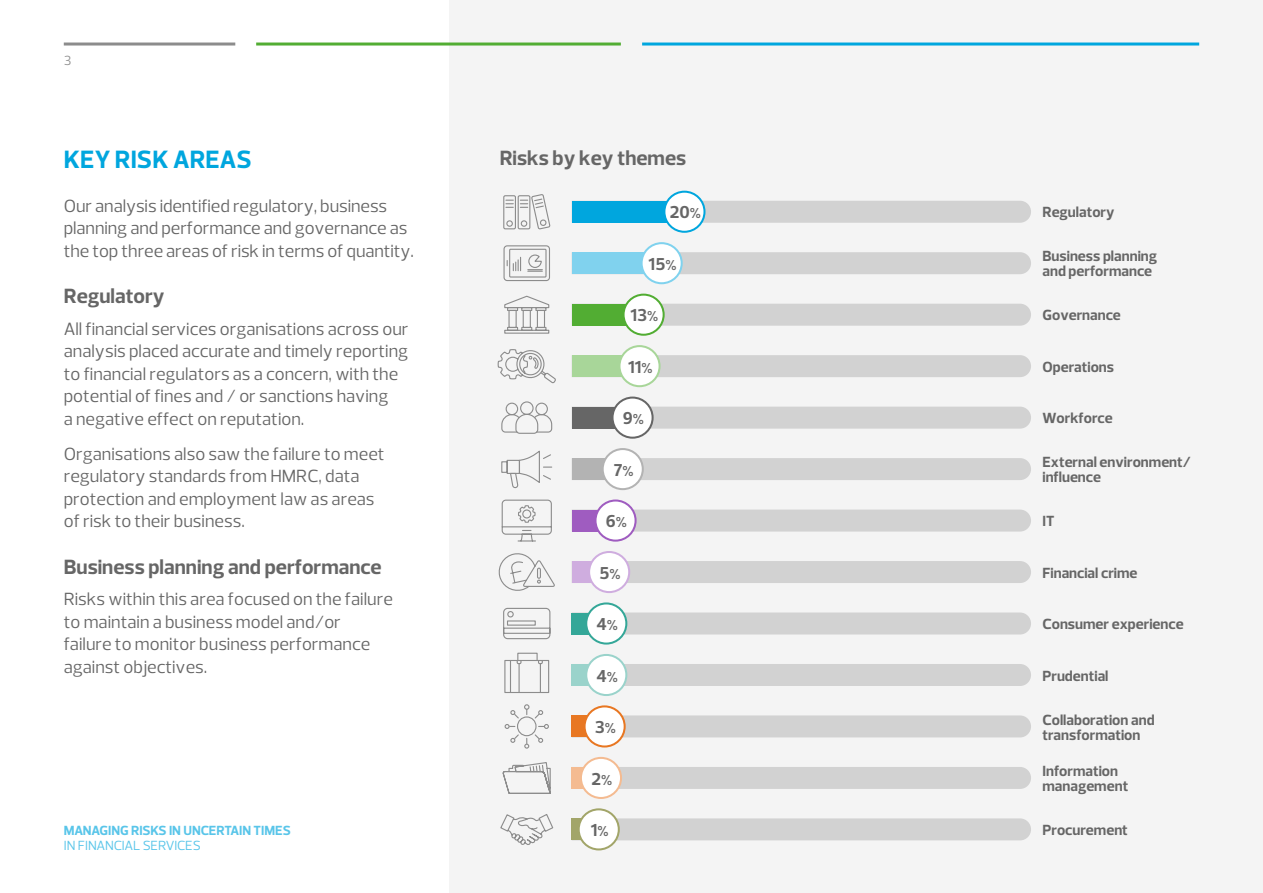
<style>
.page{position:relative;width:1263px;height:893px;background:#fff}
.page>*{position:absolute;margin:0;border:0;box-sizing:border-box;transform-origin:0 0}
.t1{font:700 25.5px "Prelo";letter-spacing:.005em;color:#00a6de}
.t2{font:700 21px "Prelo";color:#666}
.t3{font:18px/22.5px "Prelo";color:#666}
.t4{font:700 17.55px "Prelo";color:#666}
.t5{font:700 15px/15px "Prelo";color:#666}
.t6{font:700 13.5px "Prelo";letter-spacing:-.01em;color:#59c5e9}
.t7{font:13.5px "Prelo";letter-spacing:-.015em;color:#59c5e9}
.t8{font:13.5px "Prelo";color:#8c8c8c}
.s1{font-size:14.7px}
</style>
<div class="page">
<div style="left:449px;top:0;width:814px;height:893px;background:#f4f4f4"></div>
<div style="left:701px;top:201px;width:330px;height:22px;background:#d2d2d2"></div>
<div style="left:572px;top:201px;width:118px;height:22px;background:#00a6de"></div>
<div style="left:664px;top:192px;width:40px;height:40px;background:#fff;border-radius:50%"></div>
<div style="left:663px;top:191px;width:42px;height:42px;border:2px solid #00a6de;border-radius:50%"></div>
<div style="left:640px;top:458px;width:391px;height:22px;background:#d2d2d2"></div>
<div style="left:572px;top:458px;width:42px;height:22px;background:#b3b3b3"></div>
<div style="left:603px;top:449px;width:40px;height:40px;background:#fff;border-radius:50%"></div>
<div style="left:602px;top:448px;width:42px;height:42px;border:2px solid #b3b3b3;border-radius:50%"></div>
<div style="left:679px;top:252px;width:352px;height:22px;background:#d2d2d2"></div>
<div style="left:572px;top:252px;width:93px;height:22px;background:#80d2ee"></div>
<div style="left:642px;top:243px;width:40px;height:40px;background:#fff;border-radius:50%"></div>
<div style="left:641px;top:242px;width:42px;height:42px;border:2px solid #80d2ee;border-radius:50%"></div>
<div style="left:633px;top:510px;width:398px;height:22px;background:#d2d2d2"></div>
<div style="left:572px;top:510px;width:42px;height:22px;background:#9f5cc0"></div>
<div style="left:595px;top:500px;width:41px;height:41px;background:#fff;border-radius:50%"></div>
<div style="left:594px;top:499px;width:43px;height:43px;border:2px solid #9f5cc0;border-radius:50%"></div>
<div style="left:661px;top:304px;width:370px;height:22px;background:#d2d2d2"></div>
<div style="left:572px;top:304px;width:72px;height:22px;background:#52ad33"></div>
<div style="left:623px;top:295px;width:41px;height:40px;background:#fff;border-radius:50%"></div>
<div style="left:622px;top:294px;width:43px;height:42px;border:2px solid #52ad33;border-radius:50%"></div>
<div style="left:626px;top:561px;width:405px;height:22px;background:#d2d2d2"></div>
<div style="left:572px;top:561px;width:39px;height:22px;background:#cfaddf"></div>
<div style="left:589px;top:552px;width:40px;height:40px;background:#fff;border-radius:50%"></div>
<div style="left:588px;top:551px;width:42px;height:42px;border:2px solid #cfaddf;border-radius:50%"></div>
<div style="left:622px;top:715px;width:409px;height:22px;background:#d2d2d2"></div>
<div style="left:572px;top:715px;width:29px;height:22px;background:#e87722"></div>
<div style="left:584px;top:706px;width:41px;height:40px;background:#fff;border-radius:50%"></div>
<div style="left:583px;top:705px;width:43px;height:42px;border:2px solid #e87722;border-radius:50%"></div>
<div style="left:656px;top:355px;width:375px;height:22px;background:#d2d2d2"></div>
<div style="left:572px;top:355px;width:72px;height:22px;background:#a8d699"></div>
<div style="left:619px;top:346px;width:40px;height:40px;background:#fff;border-radius:50%"></div>
<div style="left:618px;top:345px;width:43px;height:42px;border:2px solid #a8d699;border-radius:50%"></div>
<svg style="left:497px;top:349px;width:59px;height:35px"></svg>
<div style="left:623px;top:612px;width:408px;height:22px;background:#d2d2d2"></div>
<div style="left:572px;top:612px;width:29px;height:22px;background:#34a798"></div>
<div style="left:586px;top:603px;width:40px;height:41px;background:#fff;border-radius:50%"></div>
<div style="left:585px;top:602px;width:42px;height:43px;border:2px solid #34a798;border-radius:50%"></div>
<div style="left:618px;top:767px;width:413px;height:22px;background:#d2d2d2"></div>
<div style="left:572px;top:767px;width:29px;height:22px;background:#f4bb91"></div>
<div style="left:581px;top:758px;width:40px;height:40px;background:#fff;border-radius:50%"></div>
<div style="left:580px;top:757px;width:42px;height:42px;border:2px solid #f4bb91;border-radius:50%"></div>
<div style="left:650px;top:407px;width:381px;height:22px;background:#d2d2d2"></div>
<div style="left:572px;top:407px;width:69px;height:22px;background:#666"></div>
<div style="left:612px;top:398px;width:41px;height:40px;background:#fff;border-radius:50%"></div>
<div style="left:611px;top:397px;width:43px;height:42px;border:2px solid #666;border-radius:50%"></div>
<div style="left:623px;top:664px;width:408px;height:22px;background:#d2d2d2"></div>
<div style="left:572px;top:664px;width:29px;height:22px;background:#9ad3cb"></div>
<div style="left:586px;top:655px;width:40px;height:40px;background:#fff;border-radius:50%"></div>
<div style="left:585px;top:654px;width:42px;height:42px;border:2px solid #9ad3cb;border-radius:50%"></div>
<div style="left:616px;top:818px;width:415px;height:22px;background:#d2d2d2"></div>
<div style="left:572px;top:818px;width:29px;height:22px;background:#a2a569"></div>
<div style="left:579px;top:809px;width:40px;height:40px;background:#fff;border-radius:50%"></div>
<div style="left:578px;top:808px;width:42px;height:42px;border:2px solid #a2a569;border-radius:50%"></div>
<svg style="left:503px;top:194px;width:48px;height:36px"></svg>
<svg style="left:501px;top:401px;width:52px;height:33px"></svg>
<svg style="left:501px;top:499px;width:51px;height:43px"></svg>
<svg style="left:503px;top:245px;width:47px;height:37px"></svg>
<svg style="left:504px;top:295px;width:46px;height:39px"></svg>
<svg style="left:501px;top:451px;width:51px;height:38px"></svg>
<svg style="left:498px;top:553px;width:57px;height:38px"></svg>
<svg style="left:503px;top:607px;width:48px;height:33px"></svg>
<svg style="left:504px;top:652px;width:46px;height:41px"></svg>
<svg style="left:505px;top:704px;width:44px;height:45px"></svg>
<svg style="left:503px;top:762px;width:48px;height:32px"></svg>
<svg style="left:500px;top:814px;width:54px;height:31px"></svg>
<hr style="left:64px;top:43px;width:171px;height:3px;background:#8c8c8c">
<hr style="left:256px;top:43px;width:365px;height:3px;background:#52ad33">
<hr style="left:642px;top:43px;width:557px;height:3px;background:#00a6de">
<p class="t8" style="left:64px;top:53px;width:9px">3</p>
<h1 class="t1" style="left:64px;top:144px;width:189px">KEY RISK AREAS</h1>
<p class="t3" style="left:64px;top:195px;width:352px">Our analysis identified regulatory, business planning and performance and governance as the top three areas of risk in terms of quantity.</p>
<p class="t2" style="left:64px;top:284px;width:102px">Regulatory</p>
<p class="t3" style="left:64px;top:317px;width:346px">All financial services organisations across our analysis placed accurate and timely reporting to financial regulators as a concern, with the potential of fines and / or sanctions having<br>a negative effect on reputation.</p>
<p class="t3" style="left:64px;top:443px;width:322px">Organisations also saw the failure to meet regulatory standards from HMRC, data protection and employment law as areas of risk to their business.</p>
<p class="t2" style="left:64px;top:554px;width:319px">Business planning and performance</p>
<p class="t3" style="left:64px;top:588px;width:331px">Risks within this area focused on the failure to maintain a business model and/or failure to monitor business performance against objectives.</p>
<p class="t6" style="left:64px;top:823px;width:229px">MANAGING RISKS IN UNCERTAIN TIMES</p>
<p class="t7" style="left:64px;top:838px;width:139px">IN FINANCIAL SERVICES</p>
<p class="t2" style="left:500px;top:145px;width:188px">Risks by key themes</p>
<p class="t4" style="left:670px;top:202px;width:33px">20<span class="s1">%</span></p>
<p class="t4" style="left:649px;top:253px;width:29px">15<span class="s1">%</span></p>
<p class="t4" style="left:631px;top:305px;width:29px">13<span class="s1">%</span></p>
<p class="t4" style="left:628px;top:356px;width:26px">11<span class="s1">%</span></p>
<p class="t4" style="left:623px;top:408px;width:23px">9<span class="s1">%</span></p>
<p class="t4" style="left:614px;top:459px;width:21px">7<span class="s1">%</span></p>
<p class="t4" style="left:606px;top:510px;width:23px">6<span class="s1">%</span></p>
<p class="t4" style="left:599px;top:562px;width:23px">5<span class="s1">%</span></p>
<p class="t4" style="left:596px;top:613px;width:23px">4<span class="s1">%</span></p>
<p class="t4" style="left:596px;top:665px;width:23px">4<span class="s1">%</span></p>
<p class="t4" style="left:595px;top:716px;width:23px">3<span class="s1">%</span></p>
<p class="t4" style="left:591px;top:768px;width:22px">2<span class="s1">%</span></p>
<p class="t4" style="left:591px;top:819px;width:19px">1<span class="s1">%</span></p>
<p class="t5" style="left:1042px;top:205px;width:74px">Regulatory</p>
<p class="t5" style="left:1042px;top:249px;width:116px">Business planning and performance</p>
<p class="t5" style="left:1042px;top:308px;width:80px">Governance</p>
<p class="t5" style="left:1042px;top:359px;width:73px">Operations</p>
<p class="t5" style="left:1042px;top:411px;width:72px">Workforce</p>
<p class="t5" style="left:1042px;top:455px;width:150px">External environment/ influence</p>
<p class="t5" style="left:1042px;top:514px;width:14px">IT</p>
<p class="t5" style="left:1042px;top:565px;width:97px">Financial crime</p>
<p class="t5" style="left:1042px;top:617px;width:143px">Consumer experience</p>
<p class="t5" style="left:1042px;top:668px;width:67px">Prudential</p>
<p class="t5" style="left:1042px;top:712px;width:114px">Collaboration and transformation</p>
<p class="t5" style="left:1042px;top:764px;width:87px">Information management</p>
<p class="t5" style="left:1042px;top:822px;width:87px">Procurement</p>
</div>
